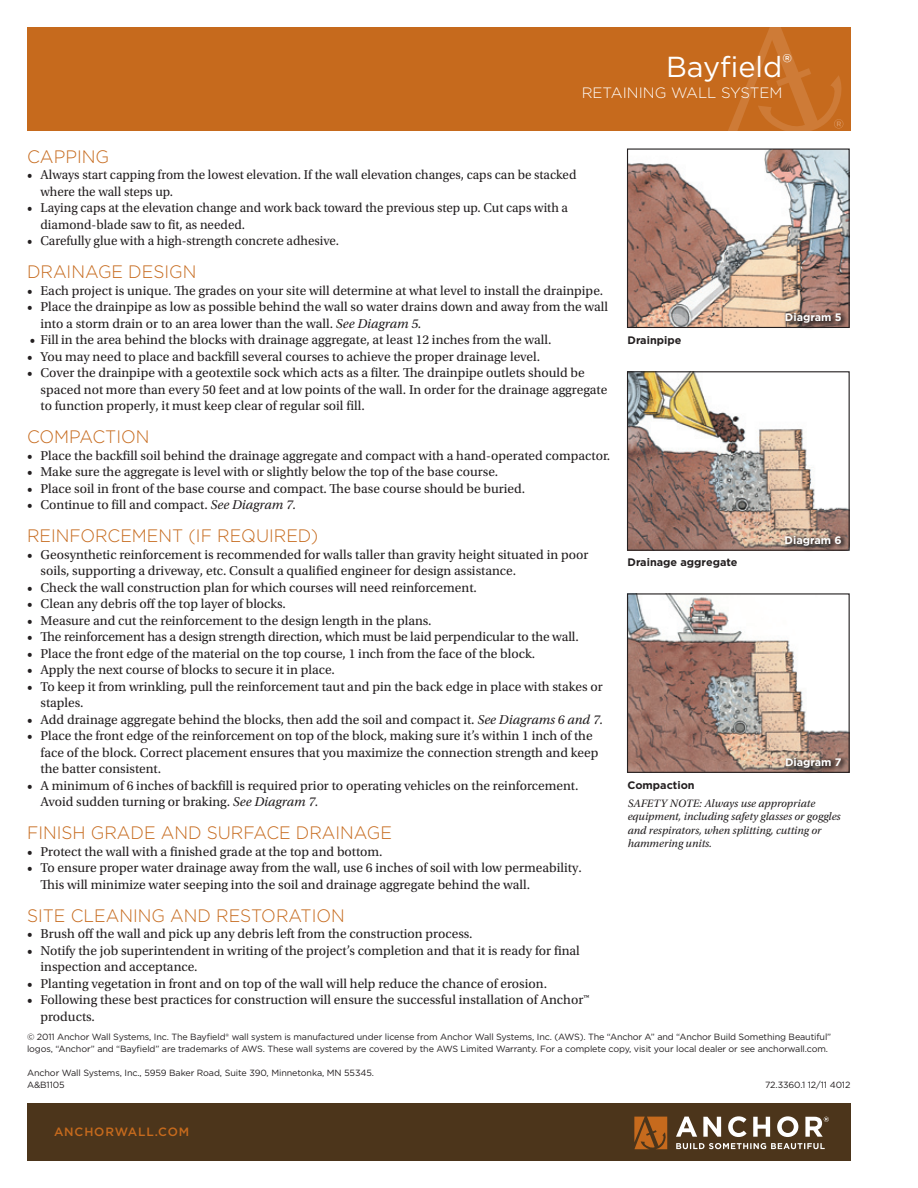
<style>
.page{position:relative;width:918px;height:1188px;background:#fff}
.page>*{position:absolute;margin:0;border:0;box-sizing:border-box;transform-origin:0 0}
.t1{font:28.95px "Gotham";color:#fff}
.t2{font:300 18px "Gotham";color:#c66a1d;scale:.96 1}
.t3{font:300 18px "Gotham";color:#c66a1d}
.t4{font:300 15px "Gotham";color:#fff}
.t5{font:13.5px/16.5px "Utopia Std";color:#231f20}
.t6{font:500 12px "Gotham";letter-spacing:.07em;color:#c66a1d}
.t7{font:italic 11.25px/13.5px "Utopia Std";color:#231f20}
.t8{font:700 10.8px "Gotham";color:#231f20}
.t9{font:700 10.8px "Gotham";color:#fff}
.t10{font:9px/12px "Gotham";letter-spacing:-.015em;color:#231f20}
.s1{font-style:italic}
</style>
<div class="page">
<div style="left:27px;top:1104px;width:823px;height:57px;background:#4c351b"></div>
<div style="left:27px;top:27px;width:823px;height:104px;background:#c66a1d"></div>
<svg style="left:728px;top:27px;width:116px;height:104px"></svg>
<svg style="left:676px;top:1117px;width:21px;height:20px"></svg>
<svg style="left:703px;top:1117px;width:18px;height:20px"></svg>
<svg style="left:728px;top:1116px;width:19px;height:21px"></svg>
<svg style="left:753px;top:1117px;width:17px;height:20px"></svg>
<svg style="left:777px;top:1116px;width:21px;height:21px"></svg>
<svg style="left:634px;top:1117px;width:33px;height:32px"></svg>
<svg style="left:676px;top:1143px;width:149px;height:6px"></svg>
<svg style="left:805px;top:1117px;width:24px;height:20px"></svg>
<img style="left:629px;top:150px;width:219px;height:176px">
<div style="left:627px;top:148px;width:223px;height:180px;border:1px solid #231f20"></div>
<img style="left:629px;top:373px;width:219px;height:176px">
<div style="left:627px;top:371px;width:223px;height:180px;border:1px solid #231f20"></div>
<img style="left:629px;top:595px;width:219px;height:176px">
<div style="left:627px;top:593px;width:223px;height:180px;border:1px solid #231f20"></div>
<div style="left:782px;top:309px;width:65px;height:20px;background:#231f20;opacity:.8"></div>
<div style="left:781px;top:531px;width:66px;height:21px;background:#231f20;opacity:.8"></div>
<div style="left:782px;top:753px;width:65px;height:21px;background:#231f20;opacity:.8"></div>
<h1 class="t1" style="left:666px;top:48px;width:127px">Bayfield<sup>®</sup></h1>
<p class="t4" style="left:582px;top:83px;width:202px">RETAINING WALL SYSTEM</p>
<h2 class="t3" style="left:27px;top:145px;width:13px">CAPPING</h2>
<p class="t5" style="left:41px;top:167px;width:538px;text-indent:-14px">• Always start capping from the lowest elevation. If the wall elevation changes, caps can be stacked where the wall steps up.</p>
<p class="t5" style="left:41px;top:200px;width:529px;text-indent:-14px">• Laying caps at the elevation change and work back toward the previous step up. Cut caps with a diamond-blade saw to fit, as needed.</p>
<p class="t5" style="left:27px;top:233px;width:314px">• Carefully glue with a high-strength concrete adhesive.</p>
<h2 class="t2" style="left:27px;top:261px;width:178px">DRAINAGE DESIGN</h2>
<p class="t5" style="left:27px;top:283px;width:578px">• Each project is unique. The grades on your site will determine at what level to install the drainpipe.</p>
<p class="t5" style="left:40px;top:299px;width:569px;text-indent:-14px">• Place the drainpipe as low as possible behind the wall so water drains down and away from the wall into a storm drain or to an area lower than the wall. <span class="s1">See Diagram 5.</span></p>
<p class="t5" style="left:30px;top:332px;width:523px">• Fill in the area behind the blocks with drainage aggregate, at least 12 inches from the wall.</p>
<p class="t5" style="left:27px;top:349px;width:515px">• You may need to place and backfill several courses to achieve the proper drainage level.</p>
<p class="t5" style="left:40px;top:365px;width:568px;text-indent:-14px">• Cover the drainpipe with a geotextile sock which acts as a filter. The drainpipe outlets should be spaced not more than every 50 feet and at low points of the wall. In order for the drainage aggregate to function properly, it must keep clear of regular soil fill.</p>
<h2 class="t2" style="left:27px;top:426px;width:129px">COMPACTION</h2>
<p class="t5" style="left:27px;top:448px;width:585px">• Place the backfill soil behind the drainage aggregate and compact with a hand-operated compactor.</p>
<p class="t5" style="left:27px;top:464px;width:473px">• Make sure the aggregate is level with or slightly below the top of the base course.</p>
<p class="t5" style="left:27px;top:481px;width:500px">• Place soil in front of the base course and compact. The base course should be buried.</p>
<p class="t5" style="left:27px;top:497px;width:271px">• Continue to fill and compact. <span class="s1">See Diagram 7.</span></p>
<h2 class="t2" style="left:27px;top:525px;width:305px">REINFORCEMENT (IF REQUIRED)</h2>
<p class="t5" style="left:40px;top:547px;width:549px;text-indent:-14px">• Geosynthetic reinforcement is recommended for walls taller than gravity height situated in poor soils, supporting a driveway, etc. Consult a qualified engineer for design assistance.</p>
<p class="t5" style="left:27px;top:580px;width:451px">• Check the wall construction plan for which courses will need reinforcement.</p>
<p class="t5" style="left:27px;top:596px;width:260px">• Clean any debris off the top layer of blocks.</p>
<p class="t5" style="left:27px;top:613px;width:406px">• Measure and cut the reinforcement to the design length in the plans.</p>
<p class="t5" style="left:27px;top:629px;width:553px">• The reinforcement has a design strength direction, which must be laid perpendicular to the wall.</p>
<p class="t5" style="left:27px;top:646px;width:510px">• Place the front edge of the material on the top course, 1 inch from the face of the block.</p>
<p class="t5" style="left:27px;top:662px;width:309px">• Apply the next course of blocks to secure it in place.</p>
<p class="t5" style="left:41px;top:678px;width:564px;text-indent:-14px">• To keep it from wrinkling, pull the reinforcement taut and pin the back edge in place with stakes or staples.</p>
<p class="t5" style="left:27px;top:711px;width:578px">• Add drainage aggregate behind the blocks, then add the soil and compact it. <span class="s1">See Diagrams 6 and 7.</span></p>
<p class="t5" style="left:41px;top:728px;width:559px;text-indent:-14px">• Place the front edge of the reinforcement on top of the block, making sure it’s within 1 inch of the face of the block. Correct placement ensures that you maximize the connection strength and keep the batter consistent.</p>
<p class="t5" style="left:41px;top:777px;width:539px;text-indent:-14px">• A minimum of 6 inches of backfill is required prior to operating vehicles on the reinforcement.<br>Avoid sudden turning or braking. <span class="s1">See Diagram 7.</span></p>
<h2 class="t2" style="left:27px;top:822px;width:382px">FINISH GRADE AND SURFACE DRAINAGE</h2>
<p class="t5" style="left:27px;top:844px;width:357px">• Protect the wall with a finished grade at the top and bottom.</p>
<p class="t5" style="left:40px;top:860px;width:543px;text-indent:-14px">• To ensure proper water drainage away from the wall, use 6 inches of soil with low permeability.<br>This will minimize water seeping into the soil and drainage aggregate behind the wall.</p>
<h2 class="t2" style="left:27px;top:904px;width:333px">SITE CLEANING AND RESTORATION</h2>
<p class="t5" style="left:27px;top:926px;width:447px">• Brush off the wall and pick up any debris left from the construction process.</p>
<p class="t5" style="left:40px;top:943px;width:541px;text-indent:-14px">• Notify the job superintendent in writing of the project’s completion and that it is ready for final inspection and acceptance.</p>
<p class="t5" style="left:27px;top:976px;width:522px">• Planting vegetation in front and on top of the wall will help reduce the chance of erosion.</p>
<p class="t5" style="left:40px;top:992px;width:550px;text-indent:-14px">• Following these best practices for construction will ensure the successful installation of Anchor™ products.</p>
<p class="t8" style="left:628px;top:333px;width:55px">Drainpipe</p>
<p class="t9" style="left:785px;top:310px;width:58px">Diagram 5</p>
<p class="t8" style="left:628px;top:555px;width:111px">Drainage aggregate</p>
<p class="t9" style="left:785px;top:533px;width:59px">Diagram 6</p>
<p class="t9" style="left:785px;top:755px;width:58px">Diagram 7</p>
<p class="t7" style="left:628px;top:797px;width:214px">SAFETY NOTE: Always use appropriate equipment, including safety glasses or goggles and respirators, when splitting, cutting or hammering units.</p>
<p class="t8" style="left:628px;top:778px;width:69px">Compaction</p>
<p class="t10" style="left:27px;top:1030px;width:806px">© 2011 Anchor Wall Systems, Inc. The Bayfield® wall system is manufactured under license from Anchor Wall Systems, Inc. (AWS). The “Anchor A” and “Anchor Build Something Beautiful” logos, “Anchor” and “Bayfield” are trademarks of AWS. These wall systems are covered by the AWS Limited Warranty. For a complete copy, visit your local dealer or see anchorwall.com.</p>
<p class="t10" style="left:27px;top:1066px;width:349px">Anchor Wall Systems, Inc., 5959 Baker Road, Suite 390, Minnetonka, MN 55345.<br>A&amp;B1105</p>
<p class="t10" style="left:765px;top:1078px;width:87px">72.3360.1 12/11 4012</p>
<p class="t6" style="left:54px;top:1124px;width:137px">ANCHORWALL.COM</p>
</div>
